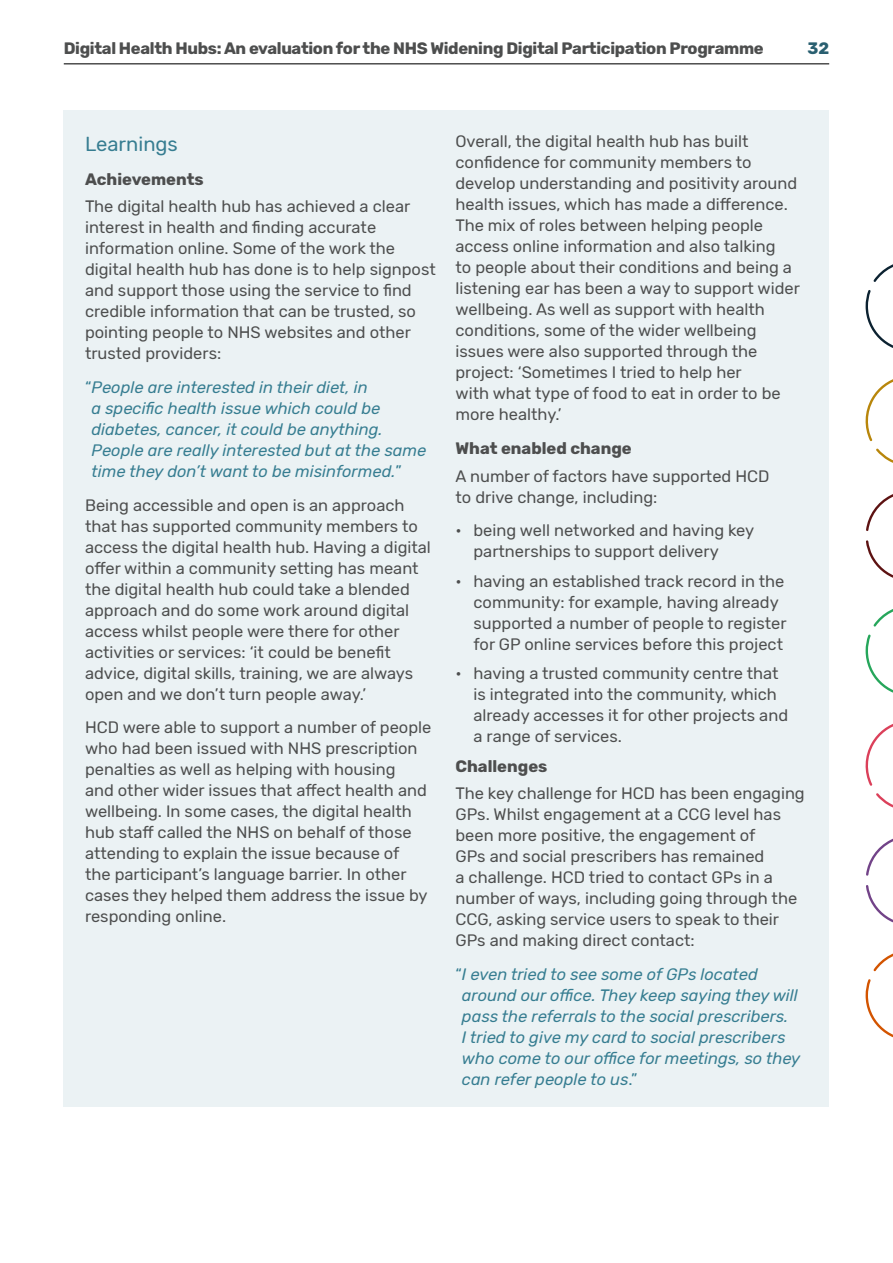
<style>
.page{position:relative;width:893px;height:1263px;background:#fff}
.page>*{position:absolute;margin:0;border:0;box-sizing:border-box;transform-origin:0 0}
.t1{font:20.25px "Rubik";color:#367d91}
.t2{font:16.5px/21px "Rubik";color:#4d4e4e}
.t3{font:italic 16.5px/21px "Rubik";color:#367d91}
.t4{font:700 16.5px "Rubik";letter-spacing:-.02em;color:#4d4e4e}
.t5{font:700 16.5px "Rubik";color:#4d4e4e}
.t6{font:700 16.5px "Rubik";color:#295f70}
.s1{font-style:normal}
</style>
<div class="page">
<svg style="left:865px;top:264px;width:28px;height:84px"></svg>
<svg style="left:865px;top:609px;width:28px;height:84px"></svg>
<svg style="left:865px;top:953px;width:28px;height:85px"></svg>
<svg style="left:865px;top:379px;width:28px;height:84px"></svg>
<svg style="left:865px;top:724px;width:28px;height:84px"></svg>
<svg style="left:866px;top:494px;width:27px;height:84px"></svg>
<svg style="left:866px;top:838px;width:27px;height:85px"></svg>
<hr style="left:64px;top:63px;width:765px;height:2px;background:#4d4e4e">
<div style="left:64px;top:111px;width:765px;height:996px;background:#ebf2f4"></div>
<p class="t4" style="left:64px;top:39px;width:701px">Digital Health Hubs: An evaluation for the NHS Widening Digital Participation Programme</p>
<p class="t6" style="left:807px;top:39px;width:23px">32</p>
<p class="t1" style="left:85px;top:132px;width:94px">Learnings</p>
<p class="t5" style="left:85px;top:169px;width:120px">Achievements</p>
<p class="t2" style="left:85px;top:196px;width:352px">The digital health hub has achieved a clear interest in health and finding accurate information online. Some of the work the digital health hub has done is to help signpost and support those using the service to find credible information that can be trusted, so pointing people to NHS websites and other trusted providers:</p>
<p class="t3" style="left:91px;top:377px;width:336px;text-indent:-6px"><span class="s1">“</span>People are interested in their diet, in<br>a specific health issue which could be diabetes, cancer, it could be anything.<br>People are really interested but at the same time they don’t want to be misinformed.<span class="s1">”</span></p>
<p class="t2" style="left:85px;top:495px;width:347px">Being accessible and open is an approach that has supported community members to access the digital health hub. Having a digital offer within a community setting has meant the digital health hub could take a blended approach and do some work around digital access whilst people were there for other activities or services: ‘it could be benefit advice, digital skills, training, we are always open and we don’t turn people away.’</p>
<p class="t2" style="left:85px;top:717px;width:348px">HCD were able to support a number of people who had been issued with NHS prescription penalties as well as helping with housing<br>and other wider issues that affect health and wellbeing. In some cases, the digital health hub staff called the NHS on behalf of those attending to explain the issue because of<br>the participant’s language barrier. In other cases they helped them address the issue by responding online.</p>
<p class="t2" style="left:455px;top:132px;width:346px">Overall, the digital health hub has built confidence for community members to develop understanding and positivity around health issues, which has made a difference.<br>The mix of roles between helping people access online information and also talking<br>to people about their conditions and being a listening ear has been a way to support wider wellbeing. As well as support with health conditions, some of the wider wellbeing issues were also supported through the project: ‘Sometimes I tried to help her<br>with what type of food to eat in order to be more healthy.’</p>
<p class="t5" style="left:455px;top:439px;width:178px">What enabled change</p>
<p class="t2" style="left:455px;top:466px;width:315px">A number of factors have supported HCD to drive change, including:</p>
<p class="t2" style="left:473px;top:521px;width:282px;text-indent:-18px">• being well networked and having key partnerships to support delivery</p>
<p class="t2" style="left:473px;top:571px;width:315px;text-indent:-18px">• having an established track record in the community: for example, having already supported a number of people to register for GP online services before this project</p>
<p class="t2" style="left:473px;top:664px;width:316px;text-indent:-18px">• having a trusted community centre that is integrated into the community, which already accesses it for other projects and a range of services.</p>
<p class="t5" style="left:455px;top:756px;width:93px">Challenges</p>
<p class="t2" style="left:455px;top:783px;width:351px">The key challenge for HCD has been engaging GPs. Whilst engagement at a CCG level has been more positive, the engagement of<br>GPs and social prescribers has remained<br>a challenge. HCD tried to contact GPs in a number of ways, including going through the CCG, asking service users to speak to their GPs and making direct contact:</p>
<p class="t3" style="left:462px;top:964px;width:340px;text-indent:-6px"><span class="s1">“</span>I even tried to see some of GPs located around our office. They keep saying they will pass the referrals to the social prescribers.<br>I tried to give my card to social prescribers who come to our office for meetings, so they can refer people to us<span class="s1">.”</span></p>
</div>
